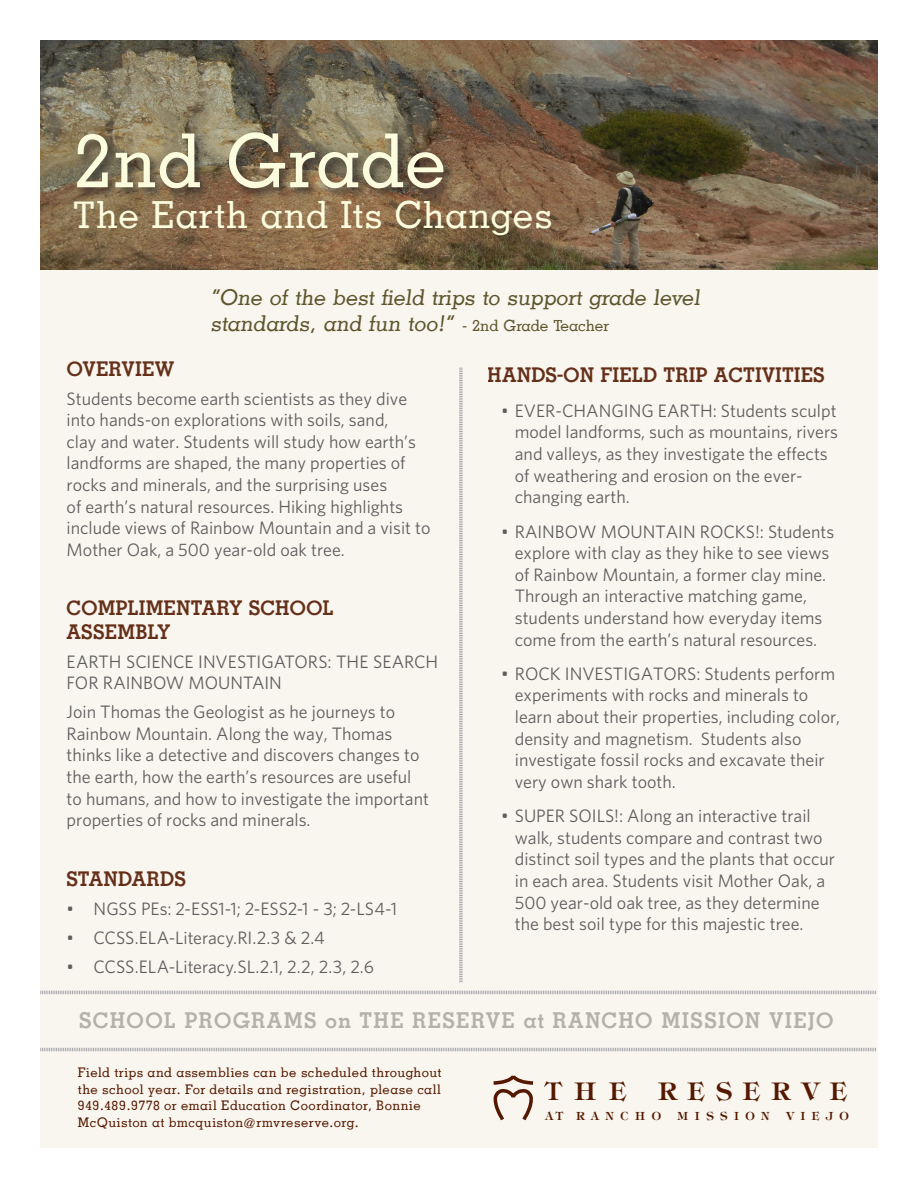
<style>
.page{position:relative;width:918px;height:1188px;background:#fff}
.page>*{position:absolute;margin:0;border:0;box-sizing:border-box;transform-origin:0 0}
.t1{font:72px "Cg Nashville Md";letter-spacing:.01em;color:#fbfbdd}
.t2{font:36px "Cg Nashville Md";letter-spacing:.02em;color:#fbfbdd}
.t3{font:600 24.3px "Tiffany Std";letter-spacing:.45em;color:#541900}
.t4{font:21px/25.5px "Cg Nashville Md";color:#5f552d}
.t5{font:21px "Cg Nashville Bd";letter-spacing:.055em;color:#c8a3a0}
.t6{font:19.5px/23.4px "Cg Nashville Bd";color:#541900}
.t7{font:18px/21.6px "Whitney";color:#4b4c4d}
.to_do_head{font:12.75px/16.5px "Cg Nashville Md";letter-spacing:.04em;color:#541900}
.t8{font:600 11.25px "Tiffany Std";letter-spacing:.57em;color:#541900}
.s1{font-size:15px}
</style>
<div class="page">
<div style="left:40px;top:270px;width:838px;height:878px;background:#f9f5ef"></div>
<img style="left:41px;top:40px;width:836px;height:230px">
<svg style="left:40px;top:990px;width:836px;height:5px"></svg>
<svg style="left:459px;top:368px;width:4px;height:614px;background:#cfcecd"></svg>
<svg style="left:40px;top:1047px;width:836px;height:5px"></svg>
<svg style="left:493px;top:1075px;width:41px;height:46px"></svg>
<div style="left:74px;top:129px;width:382px;height:72px;background:#231f20;opacity:.75"></div>
<p class="t1" style="left:73px;top:117px;width:375px">2nd Grade</p>
<p class="t2" style="left:73px;top:193px;width:480px">The Earth and Its Changes</p>
<p class="t4" style="left:211px;top:285px;width:494px">“One of the best field trips to support grade level standards, and fun too!” <span class="s1">- 2nd Grade Teacher</span></p>
<p class="t6" style="left:67px;top:357px;width:109px">OVERVIEW</p>
<p class="t7" style="left:67px;top:387px;width:366px">Students become earth scientists as they dive into hands-on explorations with soils, sand,<br>clay and water. Students will study how earth’s landforms are shaped, the many properties of rocks and minerals, and the surprising uses<br>of earth’s natural resources. Hiking highlights include views of Rainbow Mountain and a visit to Mother Oak, a 500 year-old oak tree.</p>
<p class="t6" style="left:67px;top:597px;width:269px">COMPLIMENTARY SCHOOL<br>ASSEMBLY</p>
<p class="t7" style="left:67px;top:650px;width:373px">EARTH SCIENCE INVESTIGATORS: THE SEARCH<br>FOR RAINBOW MOUNTAIN</p>
<p class="t7" style="left:67px;top:701px;width:364px">Join Thomas the Geologist as he journeys to Rainbow Mountain. Along the way, Thomas thinks like a detective and discovers changes to the earth, how the earth’s resources are useful to humans, and how to investigate the important properties of rocks and minerals.</p>
<p class="t6" style="left:67px;top:867px;width:121px">STANDARDS</p>
<p class="t7" style="left:67px;top:897px;width:332px">• NGSS PEs: 2-ESS1-1; 2-ESS2-1 - 3; 2-LS4-1</p>
<p class="t7" style="left:67px;top:926px;width:260px">• CCSS.ELA-Literacy.RI.2.3 &amp; 2.4</p>
<p class="t7" style="left:67px;top:955px;width:309px">• CCSS.ELA-Literacy.SL.2.1, 2.2, 2.3, 2.6</p>
<p class="t6" style="left:488px;top:364px;width:338px">HANDS-ON FIELD TRIP ACTIVITIES</p>
<p class="t7" style="left:515px;top:399px;width:325px;text-indent:-14px">• EVER-CHANGING EARTH: Students sculpt model landforms, such as mountains, rivers and valleys, as they investigate the effects of weathering and erosion on the ever&shy;changing earth.</p>
<p class="t7" style="left:515px;top:520px;width:321px;text-indent:-14px">• RAINBOW MOUNTAIN ROCKS!: Students explore with clay as they hike to see views of Rainbow Mountain, a former clay mine.<br>Through an interactive matching game, students understand how everyday items come from the earth’s natural resources.</p>
<p class="t7" style="left:515px;top:662px;width:327px;text-indent:-14px">• ROCK INVESTIGATORS: Students perform experiments with rocks and minerals to learn about their properties, including color, density and magnetism. Students also investigate fossil rocks and excavate their very own shark tooth.</p>
<p class="t7" style="left:515px;top:805px;width:322px;text-indent:-14px">• SUPER SOILS!: Along an interactive trail walk, students compare and contrast two distinct soil types and the plants that occur in each area. Students visit Mother Oak, a 500 year-old oak tree, as they determine the best soil type for this majestic tree.</p>
<p class="t5" style="left:79px;top:1007px;width:756px">SCHOOL PROGRAMS on THE RESERVE at RANCHO MISSION VIEJO</p>
<p class="to_do_head" style="left:78px;top:1064px;width:365px">Field trips and assemblies can be scheduled throughout the school year. For details and registration, please call 949.489.9778 or email Education Coordinator, Bonnie McQuiston at bmcquiston@rmvreserve.org.</p>
<p class="t3" style="left:545px;top:1077px;width:83px">THE</p>
<p class="t3" style="left:658px;top:1077px;width:191px">RESERVE</p>
<p class="t8" style="left:545px;top:1109px;width:117px">AT RANCHO</p>
<p class="t8" style="left:677px;top:1109px;width:94px">MISSION</p>
<p class="t8" style="left:786px;top:1109px;width:64px">VIEJO</p>
</div>
